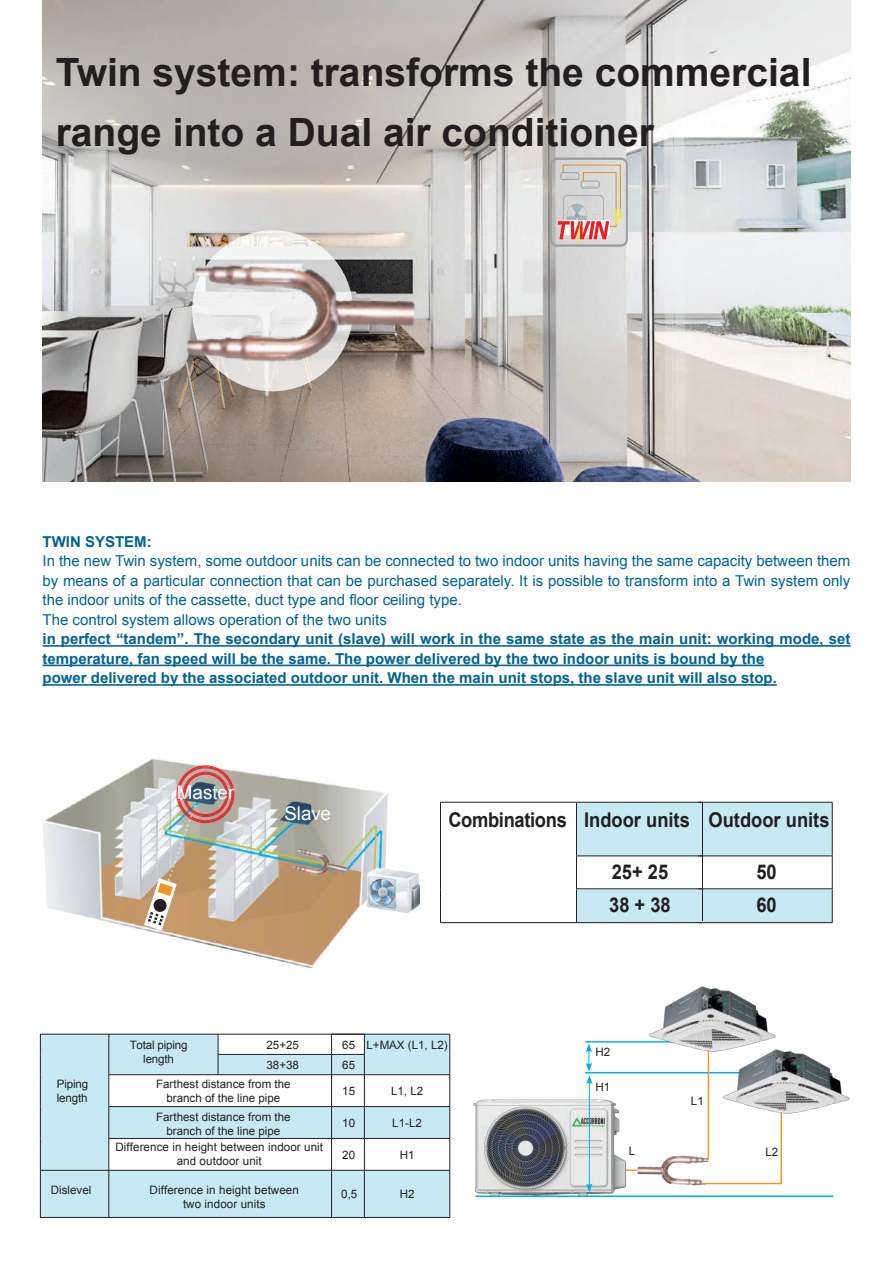
<style>
.page{position:relative;width:893px;height:1263px;background:#fff}
.page>*{position:absolute;margin:0;border:0;box-sizing:border-box;transform-origin:0 0}
.t1{font:700 39px/60px "Arial";color:#231f20}
.t2{font:700 20.4px/33.3px "Arial";color:#231f20;scale:.9 1}
.t3{font:700 20.4px "Arial";letter-spacing:-.02em;color:#231f20;scale:.9 1}
.t4{font:18.9px "Arial";color:#fff}
.t5{font:15px/19.5px "Arial";color:#006295}
.t6{font:700 15px/19.5px "Arial";color:#006295}
.t7{font:11.55px/14px "Arial";color:#231f20;text-align:center}
</style>
<div class="page">
<hr style="left:43px;top:645px;width:807px;height:2px;background:#006295">
<hr style="left:43px;top:665px;width:721px;height:1px;background:#006295">
<hr style="left:43px;top:684px;width:734px;height:2px;background:#006295">
<img style="left:43px;top:0;width:807px;height:481px">
<svg style="left:550px;top:158px;width:78px;height:89px;background:#d2c1bd"></svg>
<svg style="left:192px;top:230px;width:161px;height:161px"></svg>
<img style="left:181px;top:264px;width:240px;height:102px">
<hr style="left:603px;top:1169px;width:38px;height:2px;background:#f59523">
<img style="left:473px;top:1097px;width:153px;height:98px">
<svg style="left:577px;top:803px;width:255px;height:119px"></svg>
<hr style="left:440px;top:802px;width:136px;height:1px;background:#231f20">
<hr style="left:440px;top:802px;width:1px;height:54px;background:#231f20">
<hr style="left:440px;top:856px;width:1px;height:33px;background:#231f20">
<hr style="left:440px;top:889px;width:1px;height:33px;background:#231f20">
<hr style="left:440px;top:922px;width:136px;height:1px;background:#231f20">
<hr style="left:576px;top:802px;width:126px;height:1px;background:#231f20">
<hr style="left:576px;top:802px;width:1px;height:54px;background:#231f20">
<hr style="left:698px;top:802px;width:134px;height:1px;background:#231f20">
<hr style="left:702px;top:802px;width:1px;height:54px;background:#231f20">
<hr style="left:832px;top:802px;width:1px;height:54px;background:#231f20">
<hr style="left:576px;top:856px;width:126px;height:1px;background:#231f20">
<hr style="left:576px;top:856px;width:1px;height:33px;background:#231f20">
<hr style="left:698px;top:856px;width:134px;height:1px;background:#231f20">
<hr style="left:576px;top:888px;width:126px;height:1px;background:#231f20">
<hr style="left:698px;top:888px;width:134px;height:1px;background:#231f20">
<hr style="left:832px;top:856px;width:1px;height:33px;background:#231f20">
<hr style="left:576px;top:889px;width:1px;height:33px;background:#231f20">
<hr style="left:702px;top:855px;width:1px;height:33px;background:#231f20">
<hr style="left:832px;top:889px;width:1px;height:33px;background:#231f20">
<hr style="left:576px;top:922px;width:126px;height:1px;background:#231f20">
<hr style="left:698px;top:922px;width:134px;height:1px;background:#231f20">
<hr style="left:702px;top:888px;width:1px;height:33px;background:#231f20">
<svg style="left:41px;top:1035px;width:409px;height:182px;fill:#c7e9f4"></svg>
<svg style="left:40px;top:1035px;width:1px;height:40px"></svg>
<hr style="left:40px;top:1075px;width:1px;height:31px;background:#231f20">
<hr style="left:40px;top:1106px;width:1px;height:32px;background:#231f20">
<hr style="left:40px;top:1138px;width:1px;height:32px;background:#231f20">
<svg style="left:109px;top:1035px;width:1px;height:39px"></svg>
<svg style="left:450px;top:1034px;width:1px;height:40px"></svg>
<hr style="left:40px;top:1034px;width:410px;height:1px;background:#231f20">
<hr style="left:218px;top:1054px;width:114px;height:1px;background:#231f20">
<svg style="left:218px;top:1034px;width:1px;height:40px"></svg>
<hr style="left:332px;top:1054px;width:33px;height:1px;background:#231f20">
<svg style="left:331px;top:1034px;width:1px;height:40px"></svg>
<svg style="left:364px;top:1034px;width:1px;height:40px"></svg>
<hr style="left:109px;top:1074px;width:109px;height:1px;background:#231f20">
<hr style="left:109px;top:1075px;width:1px;height:31px;background:#231f20">
<hr style="left:218px;top:1074px;width:114px;height:1px;background:#231f20">
<hr style="left:332px;top:1074px;width:32px;height:1px;background:#231f20">
<hr style="left:331px;top:1075px;width:1px;height:31px;background:#231f20">
<hr style="left:364px;top:1074px;width:86px;height:1px;background:#231f20">
<hr style="left:364px;top:1075px;width:1px;height:31px;background:#231f20">
<hr style="left:450px;top:1075px;width:1px;height:31px;background:#231f20">
<hr style="left:109px;top:1106px;width:109px;height:1px;background:#231f20">
<hr style="left:109px;top:1107px;width:1px;height:31px;background:#231f20">
<hr style="left:218px;top:1106px;width:114px;height:1px;background:#231f20">
<hr style="left:332px;top:1106px;width:32px;height:1px;background:#231f20">
<hr style="left:331px;top:1107px;width:1px;height:31px;background:#231f20">
<hr style="left:364px;top:1106px;width:86px;height:1px;background:#231f20">
<hr style="left:364px;top:1107px;width:1px;height:31px;background:#231f20">
<hr style="left:450px;top:1107px;width:1px;height:31px;background:#231f20">
<hr style="left:109px;top:1138px;width:109px;height:1px;background:#231f20">
<hr style="left:109px;top:1138px;width:1px;height:32px;background:#231f20">
<hr style="left:218px;top:1138px;width:114px;height:1px;background:#231f20">
<hr style="left:332px;top:1138px;width:32px;height:1px;background:#231f20">
<hr style="left:331px;top:1138px;width:1px;height:32px;background:#231f20">
<hr style="left:364px;top:1138px;width:86px;height:1px;background:#231f20">
<hr style="left:364px;top:1138px;width:1px;height:32px;background:#231f20">
<hr style="left:450px;top:1138px;width:1px;height:32px;background:#231f20">
<hr style="left:40px;top:1170px;width:69px;height:1px;background:#231f20">
<hr style="left:40px;top:1170px;width:1px;height:47px;background:#231f20">
<hr style="left:109px;top:1170px;width:109px;height:1px;background:#231f20">
<hr style="left:109px;top:1170px;width:1px;height:47px;background:#231f20">
<hr style="left:218px;top:1170px;width:114px;height:1px;background:#231f20">
<hr style="left:332px;top:1170px;width:32px;height:1px;background:#231f20">
<hr style="left:331px;top:1170px;width:1px;height:47px;background:#231f20">
<hr style="left:364px;top:1170px;width:86px;height:1px;background:#231f20">
<hr style="left:364px;top:1170px;width:1px;height:47px;background:#231f20">
<hr style="left:450px;top:1170px;width:1px;height:47px;background:#231f20">
<hr style="left:40px;top:1217px;width:69px;height:1px;background:#231f20">
<hr style="left:109px;top:1217px;width:109px;height:1px;background:#231f20">
<hr style="left:218px;top:1217px;width:114px;height:1px;background:#231f20">
<hr style="left:332px;top:1217px;width:32px;height:1px;background:#231f20">
<hr style="left:364px;top:1217px;width:86px;height:1px;background:#231f20">
<hr style="left:585px;top:1041px;width:124px;height:1px;background:#00aeef">
<hr style="left:585px;top:1072px;width:186px;height:1px;background:#00aeef">
<hr style="left:475px;top:1195px;width:358px;height:2px;background:#00aeef">
<hr style="left:708px;top:1041px;width:1px;height:119px;background:#f59523">
<svg style="left:707px;top:1102px;width:75px;height:83px"></svg>
<img style="left:637px;top:1151px;width:75px;height:35px">
<hr style="left:589px;top:1081px;width:1px;height:105px;background:#00aeef">
<svg style="left:586px;top:1043px;width:6px;height:41px"></svg>
<svg style="left:586px;top:1184px;width:6px;height:8px"></svg>
<img style="left:43px;top:759px;width:377px;height:208px">
<img style="left:288px;top:845px;width:62px;height:41px">
<div style="left:177px;top:766px;width:57px;height:57px;border:1px solid #ee1d23;border-radius:50%"></div>
<div style="left:178px;top:767px;width:55px;height:55px;border:1px solid #ee1d23;border-radius:50%"></div>
<div style="left:179px;top:768px;width:53px;height:53px;border:1px solid #ee1d23;border-radius:50%"></div>
<img style="left:144px;top:805px;width:53px;height:126px">
<div style="left:183px;top:772px;width:45px;height:45px;border:1px solid #ee1d23;border-radius:50%"></div>
<div style="left:184px;top:773px;width:43px;height:43px;border:1px solid #ee1d23;border-radius:50%"></div>
<div style="left:185px;top:774px;width:41px;height:41px;border:1px solid #ee1d23;border-radius:50%"></div>
<img style="left:723px;top:1049px;width:127px;height:66px">
<img style="left:648px;top:986px;width:128px;height:66px">
<h1 class="t1" style="left:56px;top:43px;width:757px">Twin system: transforms the commercial range into a Dual air conditioner</h1>
<p class="t6" style="left:43px;top:532px;width:111px">TWIN SYSTEM:</p>
<p class="t5" style="left:43px;top:551px;width:809px">In the new Twin system, some outdoor units can be connected to two indoor units having the same capacity between them by means of a particular connection that can be purchased separately. It is possible to transform into a Twin system only the indoor units of the cassette, duct type and floor ceiling type.<br>The control system allows operation of the two units</p>
<p class="t6" style="left:43px;top:630px;width:809px">in perfect “tandem”. The secondary unit (slave) will work in the same state as the main unit: working mode, set temperature, fan speed will be the same. The power delivered by the two indoor units is bound by the<br>power delivered by the associated outdoor unit. When the main unit stops, the slave unit will also stop.</p>
<p class="t4" style="left:177px;top:780px;width:59px">Master</p>
<p class="t4" style="left:284px;top:801px;width:48px">Slave</p>
<h2 class="t3" style="left:448px;top:806px;width:270px">Combinations Indoor units</h2>
<h2 class="t2" style="left:609px;top:856px;width:70px">25+ 25<br>38 + 38</h2>
<h2 class="t2" style="left:708px;top:803px;width:136px">Outdoor units</h2>
<h2 class="t2" style="left:756px;top:856px;width:24px">50<br>60</h2>
<p class="t7" style="left:57px;top:1077px;width:33px;text-align:left">Piping length</p>
<p class="t7" style="left:130px;top:1038px;width:59px">Total piping length</p>
<p class="t7" style="left:266px;top:1038px;width:34px">25+25</p>
<p class="t7" style="left:342px;top:1038px;width:107px">65 L+MAX (L1, L2)</p>
<p class="t7" style="left:266px;top:1058px;width:34px">38+38</p>
<p class="t7" style="left:342px;top:1058px;width:14px">65</p>
<p class="t7" style="left:156px;top:1077px;width:136px">Farthest distance from the branch of the line pipe</p>
<p class="t7" style="left:342px;top:1084px;width:14px">15</p>
<p class="t7" style="left:391px;top:1084px;width:34px">L1, L2</p>
<p class="t7" style="left:156px;top:1110px;width:136px">Farthest distance from the branch of the line pipe</p>
<p class="t7" style="left:342px;top:1116px;width:14px">10</p>
<p class="t7" style="left:392px;top:1116px;width:31px">L1-L2</p>
<p class="t7" style="left:115px;top:1140px;width:209px">Difference in height between indoor unit and outdoor unit</p>
<p class="t7" style="left:342px;top:1148px;width:14px">20</p>
<p class="t7" style="left:400px;top:1148px;width:16px">H1</p>
<p class="t7" style="left:595px;top:1045px;width:16px">H2</p>
<p class="t7" style="left:595px;top:1080px;width:16px">H1</p>
<p class="t7" style="left:629px;top:1144px;width:8px">L</p>
<p class="t7" style="left:691px;top:1094px;width:14px">L1</p>
<p class="t7" style="left:765px;top:1144px;width:14px">L2</p>
<p class="t7" style="left:51px;top:1183px;width:42px">Dislevel</p>
<p class="t7" style="left:150px;top:1183px;width:151px">Difference in height between two indoor units</p>
<p class="t7" style="left:341px;top:1187px;width:18px">0,5</p>
<p class="t7" style="left:400px;top:1187px;width:16px">H2</p>
</div>
